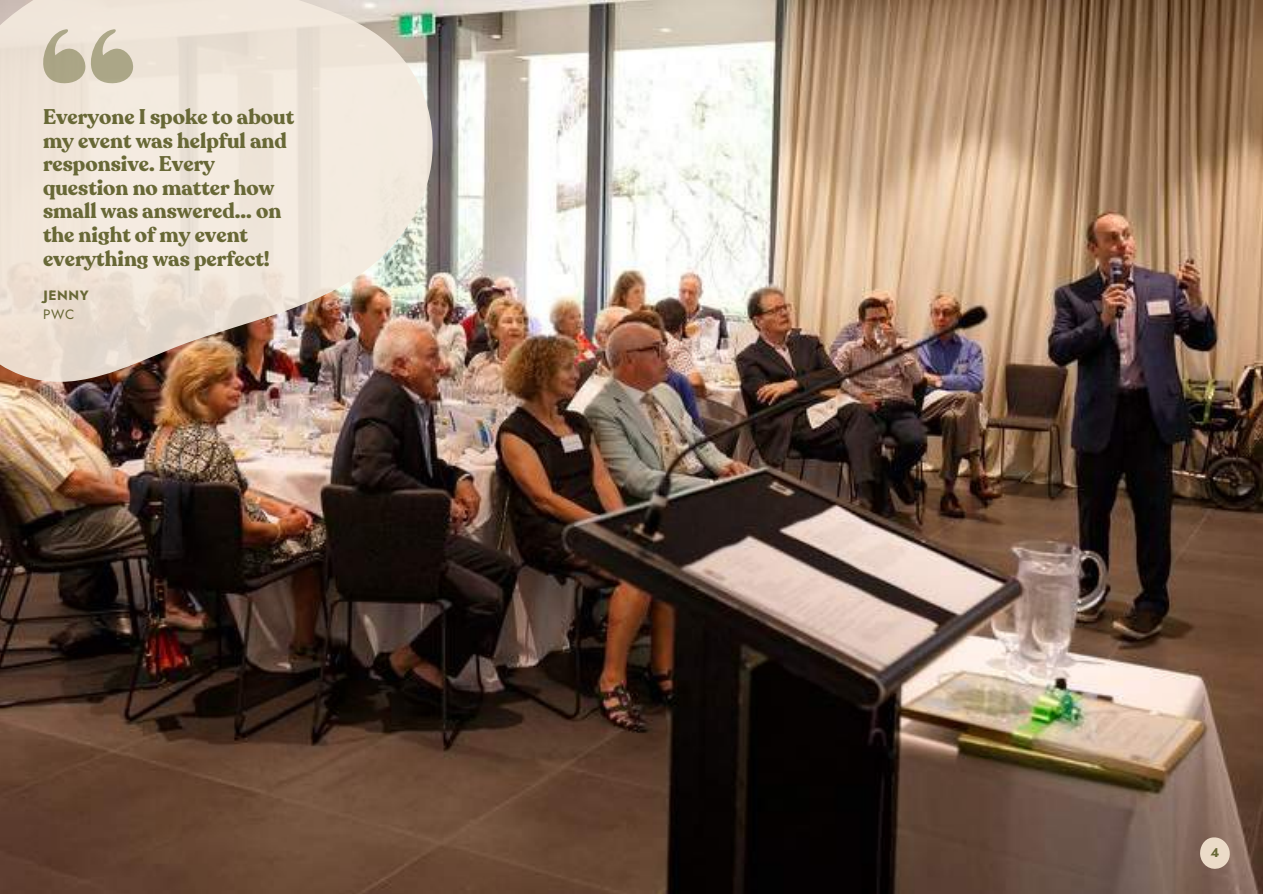
<style>
.page{position:relative;width:1263px;height:894px;background:#fff}
.page>*{position:absolute;margin:0;border:0;box-sizing:border-box;transform-origin:0 0}
.t1{font:700 21px/23.5px "Recoleta";color:#686836}
.t2{font:700 13.5px "Jost";letter-spacing:.04em;color:#686836}
.t3{font:13.5px "Jost";color:#686836}
.t4{font:700 12.75px "Jost";color:#686836}
</style>
<div class="page">
<img style="left:0;top:0;width:1263px;height:893px">
<svg style="left:1199px;top:836px;width:32px;height:32px"></svg>
<img style="left:0;top:0;width:487px;height:425px">
<svg style="left:43px;top:29px;width:90px;height:54px;background:#c8c1aa"></svg>
<p class="t1" style="left:43px;top:105px;width:253px">Everyone I spoke to about my event was helpful and responsive. Every question no matter how small was answered... on the night of my event everything was perfect!</p>
<p class="t2" style="left:44px;top:285px;width:47px">JENNY</p>
<p class="t3" style="left:43px;top:304px;width:33px">PWC</p>
<p class="t4" style="left:1210px;top:843px;width:10px">4</p>
</div>
